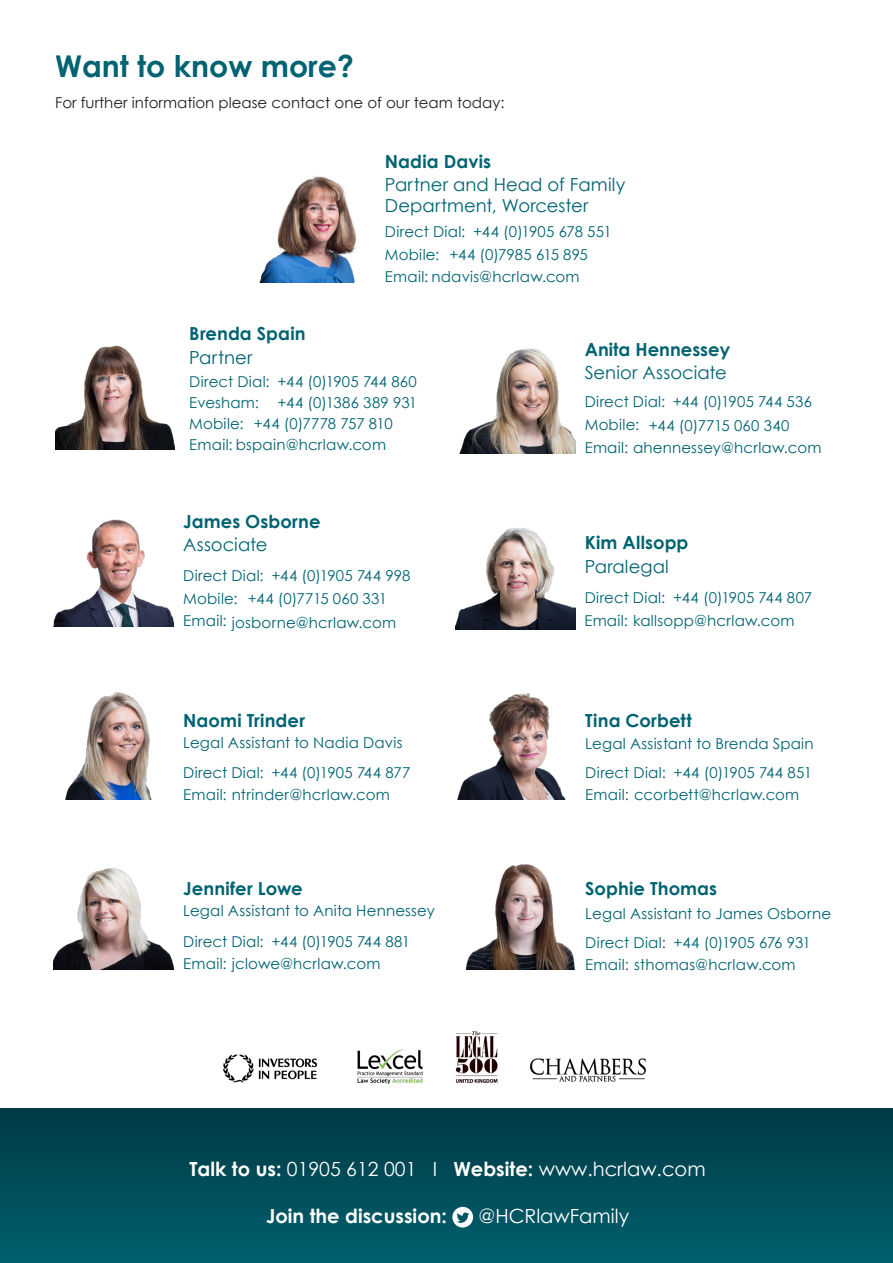
<style>
.page{position:relative;width:893px;height:1263px;background:#fff}
.page>*{position:absolute;margin:0;border:0;box-sizing:border-box;transform-origin:0 0}
.t1{font:700 30px "Century Gothic";color:#006372}
.t2{font:19.5px "Century Gothic";color:#fff}
.t3{font:700 19.5px "Century Gothic";color:#fff}
.Century_Gothic_Bold{font:700 18px "Century Gothic";letter-spacing:.005em;color:#006372}
.Century_Gothic_Regul{font:18px/21px "Century Gothic";letter-spacing:.005em;color:#006372}
.t4{font:15px "Century Gothic";letter-spacing:.015em;color:#006372}
.t5{font:15px "Century Gothic";color:#231f20}
.t6{font:15px "Century Gothic";letter-spacing:-.01em;color:#006372}
.t7{font:15px "Century Gothic";letter-spacing:-.005em;color:#006372}
.s1{font-weight:700}
</style>
<div class="page">
<img style="left:53px;top:519px;width:121px;height:107px">
<img style="left:530px;top:1058px;width:116px;height:24px">
<img style="left:223px;top:1054px;width:95px;height:29px">
<img style="left:455px;top:1030px;width:43px;height:53px">
<img style="left:357px;top:1049px;width:66px;height:36px">
<div style="left:0;top:1108px;width:893px;height:155px;background:linear-gradient(to bottom,#003a44,#00606e)"></div>
<svg style="left:452px;top:1207px;width:21px;height:20px"></svg>
<img style="left:259px;top:176px;width:98px;height:106px">
<img style="left:459px;top:348px;width:116px;height:106px">
<img style="left:455px;top:527px;width:120px;height:102px">
<img style="left:65px;top:692px;width:87px;height:108px">
<img style="left:457px;top:693px;width:109px;height:107px">
<img style="left:54px;top:868px;width:119px;height:101px">
<img style="left:467px;top:864px;width:108px;height:105px">
<img style="left:55px;top:345px;width:120px;height:105px">
<p class="t1" style="left:55px;top:43px;width:300px">Want to know more?</p>
<p class="t5" style="left:55px;top:92px;width:451px">For further information please contact one of our team today:</p>
<p class="Century_Gothic_Bold" style="left:385px;top:147px;width:108px">Nadia Davis</p>
<p class="Century_Gothic_Regul" style="left:385px;top:174px;width:242px">Partner and Head of Family<br>Department, Worcester</p>
<p class="t4" style="left:473px;top:221px;width:140px">+44 (0)1905 678 551</p>
<p class="t4" style="left:449px;top:244px;width:140px">+44 (0)7985 615 895</p>
<p class="t4" style="left:385px;top:221px;width:82px">Direct Dial:</p>
<p class="t4" style="left:385px;top:244px;width:56px">Mobile:</p>
<p class="t4" style="left:385px;top:266px;width:196px">Email: ndavis@hcrlaw.com</p>
<p class="Century_Gothic_Bold" style="left:189px;top:320px;width:118px">Brenda Spain</p>
<p class="Century_Gothic_Regul" style="left:189px;top:347px;width:65px">Partner</p>
<p class="t4" style="left:278px;top:371px;width:141px">+44 (0)1905 744 860</p>
<p class="t7" style="left:254px;top:413px;width:140px">+44 (0)7778 757 810</p>
<p class="t4" style="left:189px;top:371px;width:82px">Direct Dial:</p>
<p class="t4" style="left:189px;top:413px;width:56px">Mobile:</p>
<p class="t4" style="left:189px;top:434px;width:198px">Email: bspain@hcrlaw.com</p>
<p class="t4" style="left:189px;top:392px;width:71px">Evesham:</p>
<p class="t4" style="left:277px;top:392px;width:141px">+44 (0)1386 389 931</p>
<p class="Century_Gothic_Bold" style="left:585px;top:336px;width:147px">Anita Hennessey</p>
<p class="Century_Gothic_Regul" style="left:585px;top:362px;width:144px">Senior Associate</p>
<p class="t4" style="left:673px;top:391px;width:141px">+44 (0)1905 744 536</p>
<p class="t4" style="left:649px;top:415px;width:142px">+44 (0)7715 060 340</p>
<p class="t4" style="left:585px;top:391px;width:82px">Direct Dial:</p>
<p class="t4" style="left:585px;top:414px;width:56px">Mobile:</p>
<p class="t4" style="left:585px;top:437px;width:238px">Email: ahennessey@hcrlaw.com</p>
<p class="Century_Gothic_Bold" style="left:183px;top:508px;width:139px">James Osborne</p>
<p class="Century_Gothic_Regul" style="left:183px;top:534px;width:86px">Associate</p>
<p class="t4" style="left:272px;top:565px;width:140px">+44 (0)1905 744 998</p>
<p class="t4" style="left:248px;top:589px;width:141px">+44 (0)7715 060 331</p>
<p class="t4" style="left:585px;top:587px;width:82px">Direct Dial:</p>
<p class="t4" style="left:584px;top:610px;width:212px">Email: kallsopp@hcrlaw.com</p>
<p class="Century_Gothic_Bold" style="left:585px;top:529px;width:105px">Kim Allsopp</p>
<p class="Century_Gothic_Regul" style="left:585px;top:556px;width:86px">Paralegal</p>
<p class="t4" style="left:673px;top:587px;width:141px">+44 (0)1905 744 807</p>
<p class="t4" style="left:183px;top:565px;width:82px">Direct Dial:</p>
<p class="t4" style="left:183px;top:588px;width:56px">Mobile:</p>
<p class="t4" style="left:183px;top:612px;width:215px">Email: josborne@hcrlaw.com</p>
<p class="Century_Gothic_Bold" style="left:183px;top:707px;width:123px">Naomi Trinder</p>
<p class="t4" style="left:183px;top:732px;width:221px">Legal Assistant to Nadia Davis</p>
<p class="t4" style="left:272px;top:762px;width:140px">+44 (0)1905 744 877</p>
<p class="t4" style="left:585px;top:762px;width:82px">Direct Dial:</p>
<p class="t4" style="left:585px;top:784px;width:215px">Email: ccorbett@hcrlaw.com</p>
<p class="Century_Gothic_Bold" style="left:585px;top:707px;width:108px">Tina Corbett</p>
<p class="t4" style="left:585px;top:733px;width:230px">Legal Assistant to Brenda Spain</p>
<p class="t4" style="left:674px;top:762px;width:140px">+44 (0)1905 744 851</p>
<p class="t4" style="left:183px;top:762px;width:82px">Direct Dial:</p>
<p class="t4" style="left:183px;top:784px;width:208px">Email: ntrinder@hcrlaw.com</p>
<p class="Century_Gothic_Bold" style="left:183px;top:875px;width:121px">Jennifer Lowe</p>
<p class="t4" style="left:183px;top:900px;width:253px">Legal Assistant to Anita Hennessey</p>
<p class="t4" style="left:272px;top:931px;width:140px">+44 (0)1905 744 881</p>
<p class="t4" style="left:585px;top:932px;width:82px">Direct Dial:</p>
<p class="t4" style="left:585px;top:954px;width:212px">Email: sthomas@hcrlaw.com</p>
<p class="Century_Gothic_Bold" style="left:585px;top:875px;width:133px">Sophie Thomas</p>
<p class="t4" style="left:585px;top:903px;width:247px">Legal Assistant to James Osborne</p>
<p class="t6" style="left:674px;top:932px;width:139px">+44 (0)1905 676 931</p>
<p class="t4" style="left:183px;top:931px;width:82px">Direct Dial:</p>
<p class="t4" style="left:183px;top:953px;width:199px">Email: jclowe@hcrlaw.com</p>
<p class="t2" style="left:189px;top:1156px;width:518px"><span class="s1">Talk to us:</span> 01905 612 001 I <span class="s1">Website:</span> www.hcrlaw.com</p>
<p class="t3" style="left:266px;top:1201px;width:182px">Join the discussion:</p>
<p class="t2" style="left:478px;top:1202px;width:152px">@HCRlawFamily</p>
</div>
